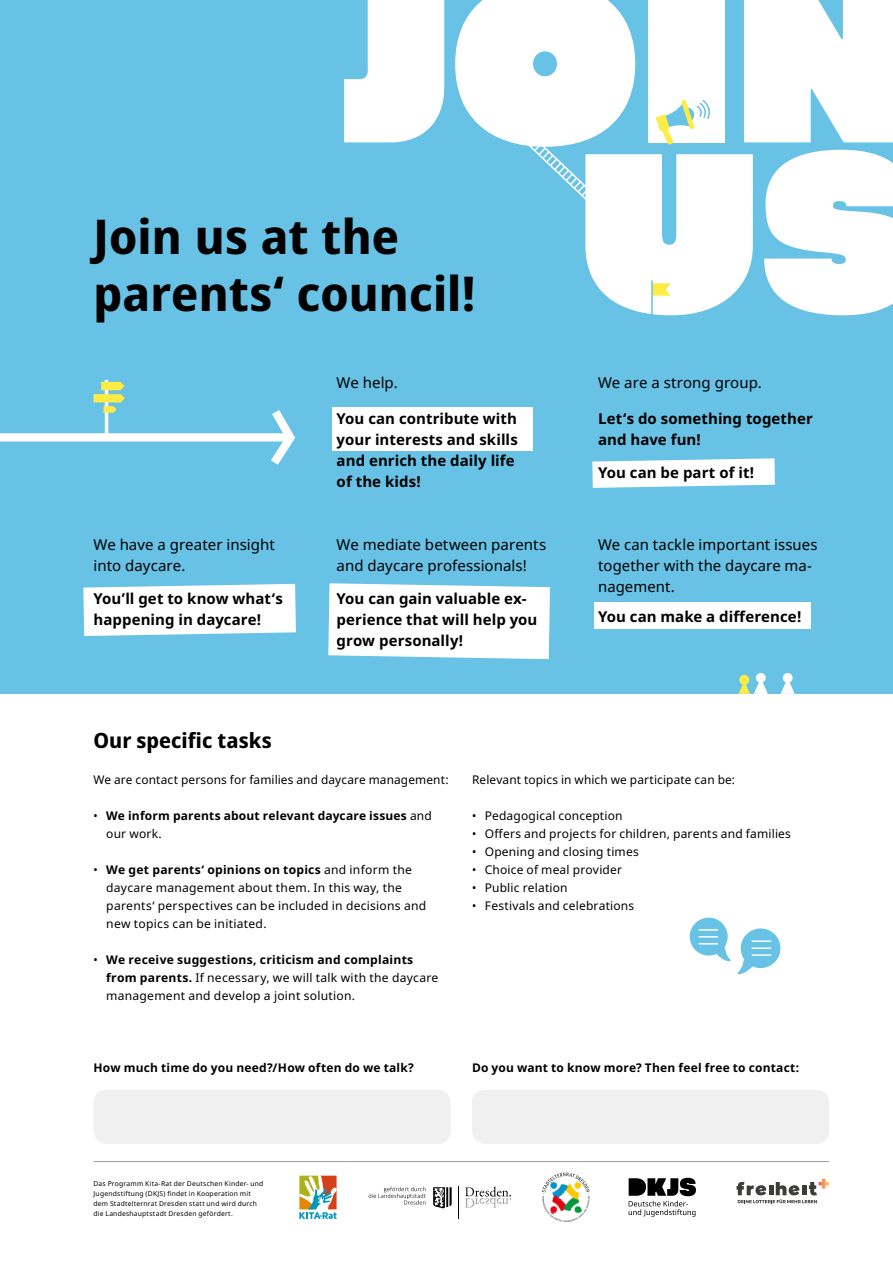
<style>
.page{position:relative;width:893px;height:1263px;background:#fff}
.page>*{position:absolute;margin:0;border:0;box-sizing:border-box;transform-origin:0 0}
.Zahl{font:900 235.65px "Codec Pro";letter-spacing:.01em;color:#fff}
.t1{font:48px/57px "Noto Sans Display";letter-spacing:.005em;color:#000}
.t2{font:21px "Noto Sans Display";letter-spacing:.005em;color:#000}
.Zitat_Fließ_groß{font:700 15px/21px "Noto Sans";letter-spacing:.005em;color:#000}
.Zitat_Fließ_groß-2{font:15px/21px "Noto Sans";letter-spacing:.005em;color:#000}
.Fließ_Aufzählung_Abstand{font:12px/18px "Noto Sans";letter-spacing:.02em;color:#000}
.Fließ_Aufzählung{font:12px "Noto Sans";letter-spacing:.015em;color:#000}
.Fließ{font:12px "Noto Sans";letter-spacing:.01em;color:#000}
.Fließ-2{font:700 12px "Noto Sans";letter-spacing:.015em;color:#000}
.Fließ_Aufzählung_Abstand-2{font:700 12px/18px "Noto Sans";letter-spacing:.015em;color:#000}
.Impressum{font:6.75px/9.8px "Noto Sans";letter-spacing:.03em;color:#000}
.s1{font-family:"Noto Sans Display";font-weight:400}
.s2{font-weight:400}
.s3{font-family:"Noto Sans Display"}
.s4{font-weight:700}
</style>
<div class="page">
<div style="left:0;top:0;width:893px;height:694px;background:#67c2e5"></div>
<div style="left:739px;top:675px;width:10px;height:10px;background:#fcec45;border-radius:50%"></div>
<svg style="left:738px;top:678px;width:30px;height:16px"></svg>
<div style="left:756px;top:673px;width:10px;height:10px;background:#fff;border-radius:50%"></div>
<svg style="left:781px;top:678px;width:14px;height:16px"></svg>
<div style="left:783px;top:673px;width:10px;height:10px;background:#fff;border-radius:50%"></div>
<div style="left:94px;top:1090px;width:357px;height:54px;background:#f0f0f0;border-radius:13px"></div>
<div style="left:472px;top:1090px;width:357px;height:54px;background:#f0f0f0;border-radius:13px"></div>
<svg style="left:83px;top:584px;width:213px;height:52px;background:#f3fafd"></svg>
<svg style="left:328px;top:583px;width:222px;height:76px;background:#f5fbfd"></svg>
<div style="left:594px;top:602px;width:216px;height:27px;background:#fff"></div>
<svg style="left:592px;top:458px;width:183px;height:30px;background:#ebf7fb"></svg>
<div style="left:332px;top:407px;width:200px;height:44px;background:#fff"></div>
<hr style="left:94px;top:1161px;width:735px;height:1px;background:#9d9d9c">
<svg style="left:689px;top:917px;width:92px;height:58px"></svg>
<svg style="left:519px;top:129px;width:89px;height:86px"></svg>
<svg style="left:655px;top:99px;width:40px;height:46px"></svg>
<svg style="left:263px;top:410px;width:33px;height:55px"></svg>
<div style="left:0;top:433px;width:287px;height:8px;background:#fff"></div>
<hr style="left:105px;top:380px;width:3px;height:60px;background:#fff">
<svg style="left:94px;top:382px;width:31px;height:31px"></svg>
<svg style="left:653px;top:283px;width:18px;height:13px"></svg>
<svg style="left:299px;top:1176px;width:38px;height:43px"></svg>
<svg style="left:369px;top:1187px;width:57px;height:17px"></svg>
<svg style="left:433px;top:1187px;width:19px;height:21px"></svg>
<svg style="left:465px;top:1186px;width:46px;height:22px"></svg>
<hr style="left:459px;top:1186px;width:1px;height:33px;background:#000">
<svg style="left:542px;top:1172px;width:48px;height:50px"></svg>
<svg style="left:629px;top:1178px;width:67px;height:39px"></svg>
<svg style="left:736px;top:1179px;width:93px;height:24px"></svg>
<p class="Zahl" style="left:341px;top:-77px;width:578px">JOIN</p>
<h1 class="t1" style="left:94px;top:209px;width:383px">Join us at the parents‘ council!</h1>
<p class="Zitat_Fließ_groß-2" style="left:337px;top:372px;width:63px">We help.</p>
<p class="Zitat_Fließ_groß-2" style="left:94px;top:534px;width:183px">We have a greater insight into daycare.</p>
<p class="Zitat_Fließ_groß" style="left:94px;top:588px;width:191px">You’ll get to know what‘s happening in daycare!</p>
<p class="Zitat_Fließ_groß" style="left:337px;top:408px;width:183px">You can contribute with your interests and skills and enrich the daily life of the kids!</p>
<p class="Zitat_Fließ_groß-2" style="left:337px;top:534px;width:211px">We mediate between parents and daycare professionals!</p>
<p class="Zitat_Fließ_groß" style="left:337px;top:588px;width:202px">You can gain valuable ex&shy;perience that will help you grow personally!</p>
<p class="Zahl" style="left:578px;top:92px;width:341px">US</p>
<p class="Zitat_Fließ_groß-2" style="left:598px;top:372px;width:165px">We are a strong group.</p>
<p class="Zitat_Fließ_groß" style="left:598px;top:408px;width:216px">Let‘s do something together and have fun!</p>
<p class="Zitat_Fließ_groß" style="left:598px;top:462px;width:157px">You can be part of it!</p>
<p class="Zitat_Fließ_groß-2" style="left:598px;top:534px;width:221px">We can tackle important issues together with the daycare ma&shy;nagement.</p>
<p class="Zitat_Fließ_groß" style="left:598px;top:606px;width:205px">You can make a difference!</p>
<h2 class="t2" style="left:94px;top:725px;width:180px">Our specific tasks</h2>
<p class="Fließ" style="left:94px;top:773px;width:356px">We are contact persons for families and daycare management:</p>
<p class="Fließ_Aufzählung_Abstand-2" style="left:106px;top:807px;width:327px;text-indent:-13px"><span class="s1">•</span> We inform parents about relevant daycare issues <span class="s2">and our work.</span></p>
<p class="Fließ_Aufzählung_Abstand" style="left:106px;top:861px;width:321px;text-indent:-13px"><span class="s3">•</span> <span class="s4">We get parents‘ opinions on topics</span> and inform the daycare management about them. In this way, the parents‘ perspectives can be included in decisions and new topics can be initiated.</p>
<p class="Fließ_Aufzählung_Abstand" style="left:106px;top:951px;width:334px;text-indent:-13px"><span class="s3">•</span> <span class="s4">We receive suggestions, criticism and complaints from parents.</span> If necessary, we will talk with the daycare management and develop a joint solution.</p>
<p class="Fließ" style="left:472px;top:773px;width:264px">Relevant topics in which we participate can be:</p>
<p class="Fließ_Aufzählung" style="left:472px;top:809px;width:152px"><span class="s3">•</span> Pedagogical conception</p>
<p class="Fließ_Aufzählung" style="left:472px;top:827px;width:320px"><span class="s3">•</span> Offers and projects for children, parents and families</p>
<p class="Fließ_Aufzählung" style="left:472px;top:845px;width:168px"><span class="s3">•</span> Opening and closing times</p>
<p class="Fließ_Aufzählung" style="left:472px;top:863px;width:152px"><span class="s3">•</span> Choice of meal provider</p>
<p class="Fließ_Aufzählung" style="left:472px;top:881px;width:97px"><span class="s3">•</span> Public relation</p>
<p class="Fließ_Aufzählung" style="left:472px;top:899px;width:164px"><span class="s3">•</span> Festivals and celebrations</p>
<p class="Fließ-2" style="left:94px;top:1061px;width:322px">How much time do you need?/How often do we talk?</p>
<p class="Fließ-2" style="left:472px;top:1061px;width:329px">Do you want to know more? Then feel free to contact:</p>
<p class="Impressum" style="left:94px;top:1179px;width:171px">Das Programm Kita-Rat der Deutschen Kinder- und Jugendstiftung (DKJS) findet in Kooperation mit dem Stadtelternrat Dresden statt und wird durch die Landeshauptstadt Dresden gefördert.</p>
</div>
